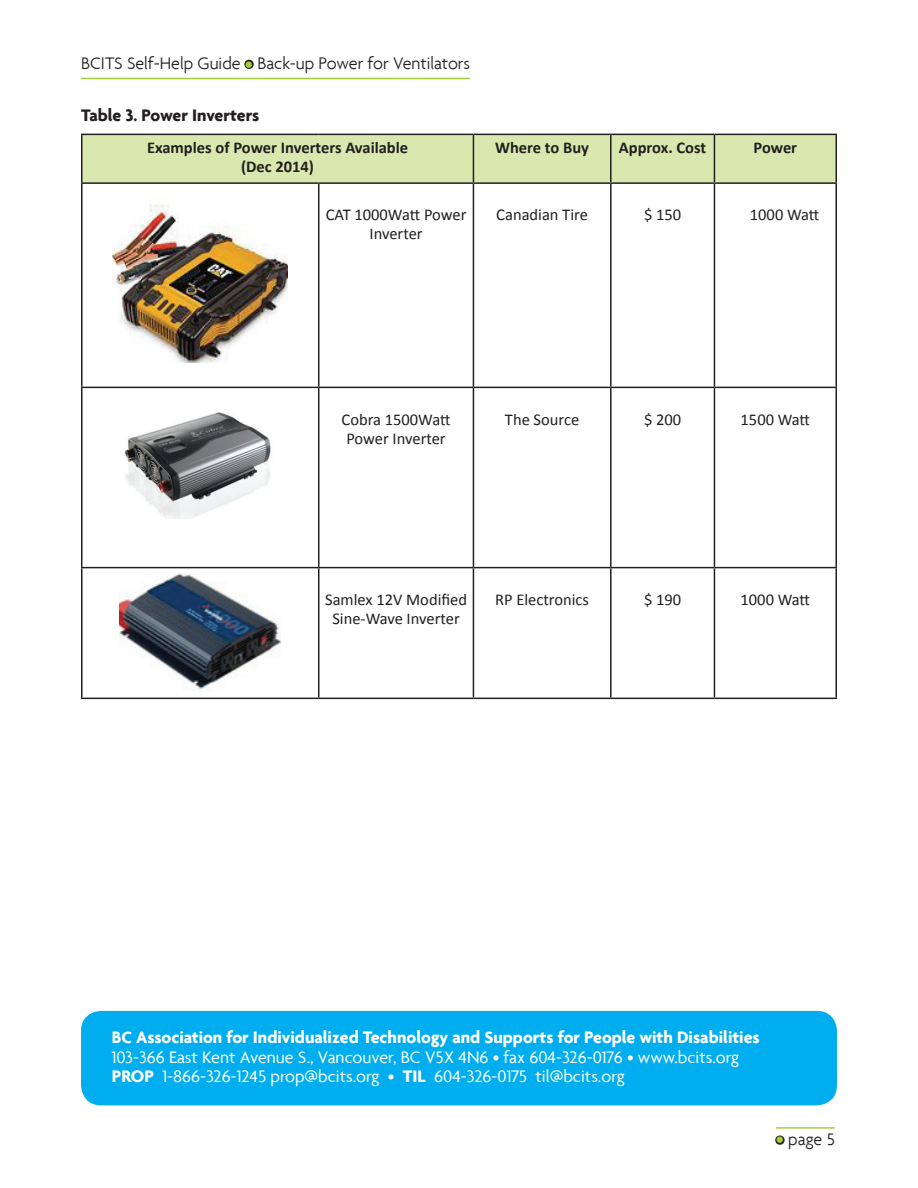
<style>
.page{position:relative;width:918px;height:1188px;background:#fff}
.page>*{position:absolute;margin:0;border:0;box-sizing:border-box;transform-origin:0 0}
.t1{font:18px/19.5px "Agenda";color:#fff}
.t2{font:700 18px "Agenda";color:#fff}
.t3{font:300 18px "Agenda";color:#231f20}
.t4{font:700 18px "Agenda";color:#231f20}
.t5{font:16.5px/18.9px "Calibri";color:#231f20;text-align:center}
.t6{font:700 16.5px/19px "Calibri";color:#231f20;text-align:center}
.s1{font-weight:400;font-size:22.5px;color:#a6ce39}
.s2{font-weight:700}
</style>
<div class="page">
<hr style="left:81px;top:78px;width:389px;height:1px;background:#a6ce39">
<svg style="left:244px;top:59px;width:10px;height:10px"></svg>
<hr style="left:776px;top:1127px;width:59px;height:2px;background:#a6ce39">
<svg style="left:775px;top:1135px;width:10px;height:10px"></svg>
<div style="left:82px;top:135px;width:754px;height:47px;background:#d9e8ae"></div>
<hr style="left:81px;top:134px;width:238px;height:1px;background:#231f20">
<hr style="left:81px;top:135px;width:1px;height:47px;background:#231f20">
<hr style="left:319px;top:134px;width:154px;height:1px;background:#231f20">
<hr style="left:473px;top:134px;width:138px;height:1px;background:#231f20">
<hr style="left:473px;top:135px;width:1px;height:47px;background:#231f20">
<hr style="left:611px;top:134px;width:103px;height:1px;background:#231f20">
<hr style="left:610px;top:135px;width:2px;height:47px;background:#231f20">
<hr style="left:714px;top:134px;width:123px;height:1px;background:#231f20">
<hr style="left:714px;top:135px;width:1px;height:47px;background:#231f20">
<hr style="left:836px;top:135px;width:1px;height:47px;background:#231f20">
<hr style="left:81px;top:182px;width:238px;height:2px;background:#231f20">
<hr style="left:81px;top:184px;width:1px;height:203px;background:#231f20">
<hr style="left:319px;top:182px;width:154px;height:2px;background:#231f20">
<hr style="left:318px;top:184px;width:1px;height:203px;background:#231f20">
<hr style="left:473px;top:182px;width:138px;height:2px;background:#231f20">
<hr style="left:473px;top:184px;width:1px;height:203px;background:#231f20">
<hr style="left:611px;top:182px;width:103px;height:2px;background:#231f20">
<hr style="left:610px;top:184px;width:2px;height:203px;background:#231f20">
<hr style="left:714px;top:182px;width:123px;height:2px;background:#231f20">
<hr style="left:714px;top:184px;width:1px;height:203px;background:#231f20">
<hr style="left:836px;top:184px;width:1px;height:203px;background:#231f20">
<hr style="left:81px;top:387px;width:238px;height:1px;background:#231f20">
<hr style="left:81px;top:388px;width:1px;height:179px;background:#231f20">
<hr style="left:319px;top:387px;width:154px;height:1px;background:#231f20">
<hr style="left:318px;top:388px;width:1px;height:179px;background:#231f20">
<hr style="left:473px;top:387px;width:138px;height:1px;background:#231f20">
<hr style="left:473px;top:388px;width:1px;height:179px;background:#231f20">
<hr style="left:611px;top:387px;width:103px;height:1px;background:#231f20">
<hr style="left:610px;top:388px;width:2px;height:179px;background:#231f20">
<hr style="left:714px;top:387px;width:123px;height:1px;background:#231f20">
<hr style="left:714px;top:388px;width:1px;height:179px;background:#231f20">
<hr style="left:836px;top:388px;width:1px;height:179px;background:#231f20">
<hr style="left:81px;top:567px;width:238px;height:1px;background:#231f20">
<hr style="left:81px;top:568px;width:1px;height:130px;background:#231f20">
<hr style="left:319px;top:567px;width:154px;height:1px;background:#231f20">
<hr style="left:318px;top:568px;width:1px;height:130px;background:#231f20">
<hr style="left:473px;top:567px;width:138px;height:1px;background:#231f20">
<hr style="left:473px;top:568px;width:1px;height:130px;background:#231f20">
<hr style="left:611px;top:567px;width:103px;height:1px;background:#231f20">
<hr style="left:610px;top:568px;width:2px;height:130px;background:#231f20">
<hr style="left:714px;top:567px;width:123px;height:1px;background:#231f20">
<hr style="left:714px;top:568px;width:1px;height:130px;background:#231f20">
<hr style="left:836px;top:568px;width:1px;height:130px;background:#231f20">
<hr style="left:81px;top:698px;width:238px;height:1px;background:#231f20">
<hr style="left:319px;top:698px;width:154px;height:1px;background:#231f20">
<hr style="left:473px;top:698px;width:138px;height:1px;background:#231f20">
<hr style="left:611px;top:698px;width:103px;height:1px;background:#231f20">
<hr style="left:714px;top:698px;width:123px;height:1px;background:#231f20">
<img style="left:113px;top:204px;width:175px;height:158px">
<img style="left:125px;top:412px;width:146px;height:107px">
<img style="left:120px;top:574px;width:161px;height:117px">
<div style="left:81px;top:1011px;width:756px;height:94px;background:#00aeef;border-radius:20px"></div>
<p class="t3" style="left:81px;top:53px;width:390px">BCITS Self-Help Guide <span class="s1">•</span> Back-up Power for Ventilators</p>
<p class="t4" style="left:81px;top:104px;width:180px">Table 3. Power Inverters</p>
<p class="t6" style="left:147px;top:137px;width:263px">Examples of Power Inverters Available (Dec 2014)</p>
<p class="t6" style="left:495px;top:137px;width:95px">Where to Buy</p>
<p class="t6" style="left:619px;top:137px;width:89px">Approx. Cost</p>
<p class="t6" style="left:753px;top:137px;width:45px">Power</p>
<p class="t5" style="left:326px;top:205px;width:142px">CAT 1000Watt Power<br>Inverter</p>
<p class="t5" style="left:496px;top:205px;width:93px">Canadian Tire</p>
<p class="t5" style="left:644px;top:205px;width:39px">$ 150</p>
<p class="t5" style="left:750px;top:205px;width:71px">1000 Watt</p>
<p class="t5" style="left:342px;top:409px;width:110px;text-align:left">Cobra 1500Watt<br>Power Inverter</p>
<p class="t5" style="left:505px;top:409px;width:76px">The Source</p>
<p class="t5" style="left:644px;top:409px;width:39px">$ 200</p>
<p class="t5" style="left:741px;top:409px;width:71px">1500 Watt</p>
<p class="t5" style="left:325px;top:589px;width:143px">Samlex 12V Modified<br>Sine-Wave Inverter</p>
<p class="t5" style="left:495px;top:589px;width:95px">RP Electronics</p>
<p class="t5" style="left:644px;top:589px;width:39px">$ 190</p>
<p class="t5" style="left:741px;top:589px;width:71px">1000 Watt</p>
<p class="t2" style="left:112px;top:1026px;width:649px">BC Association for Individualized Technology and Supports for People with Disabilities</p>
<p class="t1" style="left:112px;top:1047px;width:629px">103-366 East Kent Avenue S., Vancouver, BC V5X 4N6 • fax 604-326-0176 • www.bcits.org<br><span class="s2">PROP</span> 1-866-326-1245 prop@bcits.org • <span class="s2">TIL</span> 604-326-0175 til@bcits.org</p>
<p class="t3" style="left:776px;top:1129px;width:61px"><span class="s1">•</span> page 5</p>
</div>
